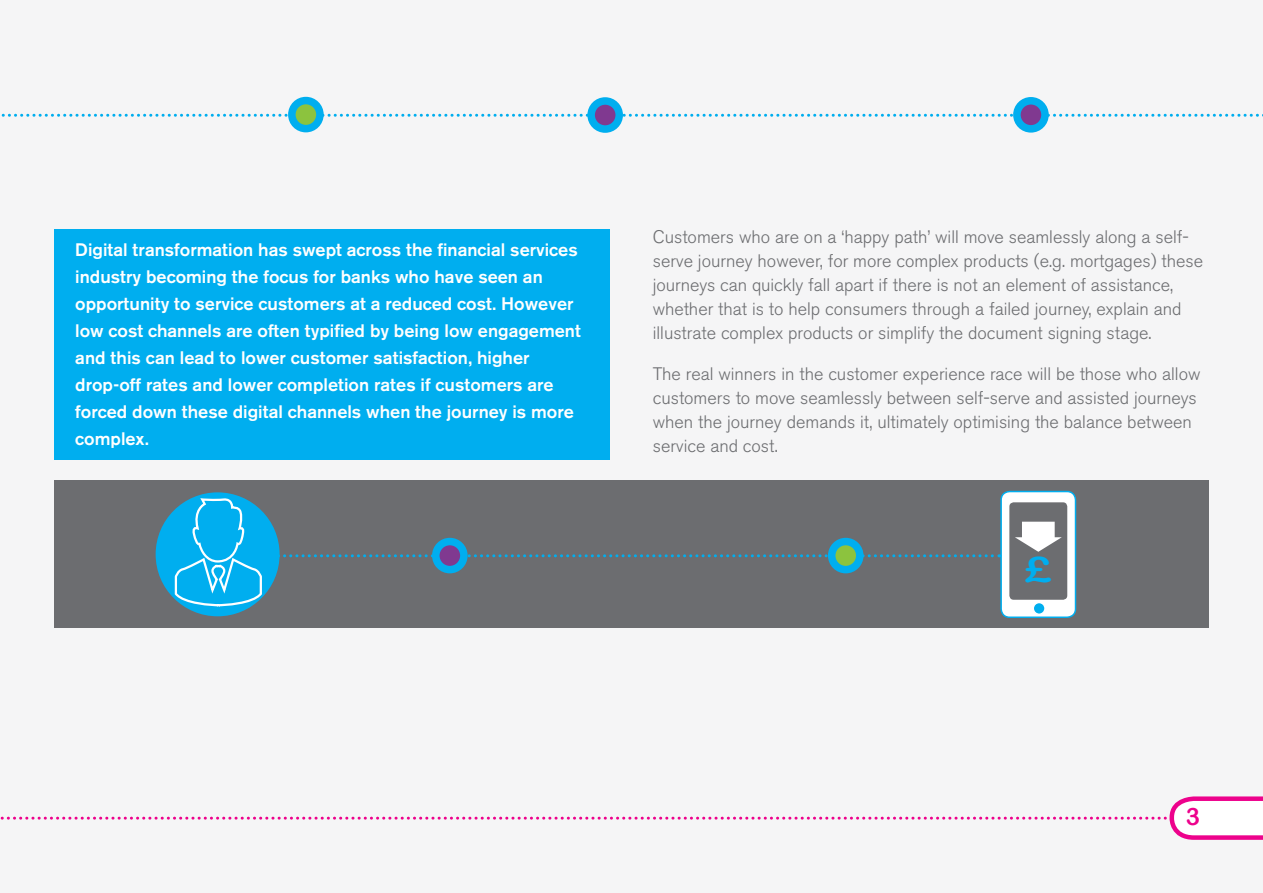
<style>
.page{position:relative;width:1263px;height:893px;background:#f5f5f6}
.page>*{position:absolute;margin:0;border:0;box-sizing:border-box;transform-origin:0 0}
.t1{font:34.8px "Arial Rounded MT Bold";color:#00aeef;scale:1.25 1}
.t2{font:24px "Arial Rounded MT Bold";color:#ed028c}
.t3{font:300 18px/24px "Akzidenz Grotesk BQ";color:#6c6d70}
.t4{font:500 18px/27px "Akzidenz Grotesk BQ";color:#fff}
</style>
<div class="page">
<svg style="left:0;top:796px;width:1263px;height:44px"></svg>
<div style="left:54px;top:480px;width:1155px;height:148px;background:#6c6d70"></div>
<svg style="left:1px;top:114px;width:1262px;height:3px"></svg>
<div style="left:292px;top:101px;width:28px;height:28px;background:#8cc33e;border-radius:50%"></div>
<div style="left:288px;top:97px;width:36px;height:35px;border:8px solid #00aeef;border-radius:50%"></div>
<div style="left:591px;top:101px;width:28px;height:28px;background:#803990;border-radius:50%"></div>
<div style="left:587px;top:97px;width:36px;height:36px;border:8px solid #00aeef;border-radius:50%"></div>
<div style="left:1017px;top:101px;width:28px;height:28px;background:#803990;border-radius:50%"></div>
<div style="left:1013px;top:97px;width:36px;height:36px;border:8px solid #00aeef;border-radius:50%"></div>
<div style="left:1001px;top:491px;width:74px;height:126px;background:#fff;border-radius:9px"></div>
<div style="left:1000px;top:491px;width:76px;height:127px;border:2px solid #00aeef;border-radius:9px"></div>
<div style="left:1009px;top:502px;width:58px;height:98px;background:#6c6d70;border-radius:4px"></div>
<div style="left:1033px;top:602px;width:12px;height:12px;background:#00aeef;border-radius:50%"></div>
<div style="left:1032px;top:602px;width:14px;height:13px;border:2px solid #fff;border-radius:50%"></div>
<svg style="left:283px;top:554px;width:717px;height:3px"></svg>
<svg style="left:1015px;top:522px;width:47px;height:30px"></svg>
<div style="left:54px;top:230px;width:556px;height:230px;background:#00aeef"></div>
<div style="left:156px;top:492px;width:124px;height:124px;background:#00aeef;border-radius:50%"></div>
<svg style="left:174px;top:498px;width:90px;height:109px"></svg>
<div style="left:436px;top:542px;width:28px;height:28px;background:#803990;border-radius:50%"></div>
<div style="left:432px;top:538px;width:36px;height:35px;border:8px solid #00aeef;border-radius:50%"></div>
<div style="left:832px;top:542px;width:28px;height:28px;background:#8cc33e;border-radius:50%"></div>
<div style="left:828px;top:538px;width:35px;height:35px;border:8px solid #00aeef;border-radius:50%"></div>
<p class="t4" style="left:75px;top:236px;width:507px">Digital transformation has swept across the financial services industry becoming the focus for banks who have seen an opportunity to service customers at a reduced cost. However low cost channels are often typified by being low engagement and this can lead to lower customer satisfaction, higher drop-off rates and lower completion rates if customers are forced down these digital channels when the journey is more complex.</p>
<p class="t3" style="left:653px;top:225px;width:552px">Customers who are on a ‘happy path’ will move seamlessly along a self&shy;serve journey however, for more complex products (e.g. mortgages) these journeys can quickly fall apart if there is not an element of assistance, whether that is to help consumers through a failed journey, explain and illustrate complex products or simplify the document signing stage.</p>
<p class="t3" style="left:653px;top:362px;width:549px">The real winners in the customer experience race will be those who allow customers to move seamlessly between self-serve and assisted journeys when the journey demands it, ultimately optimising the balance between service and cost.</p>
<h1 class="t1" style="left:1025px;top:549px;width:22px">£</h1>
<h2 class="t2" style="left:1186px;top:802px;width:16px">3</h2>
</div>
